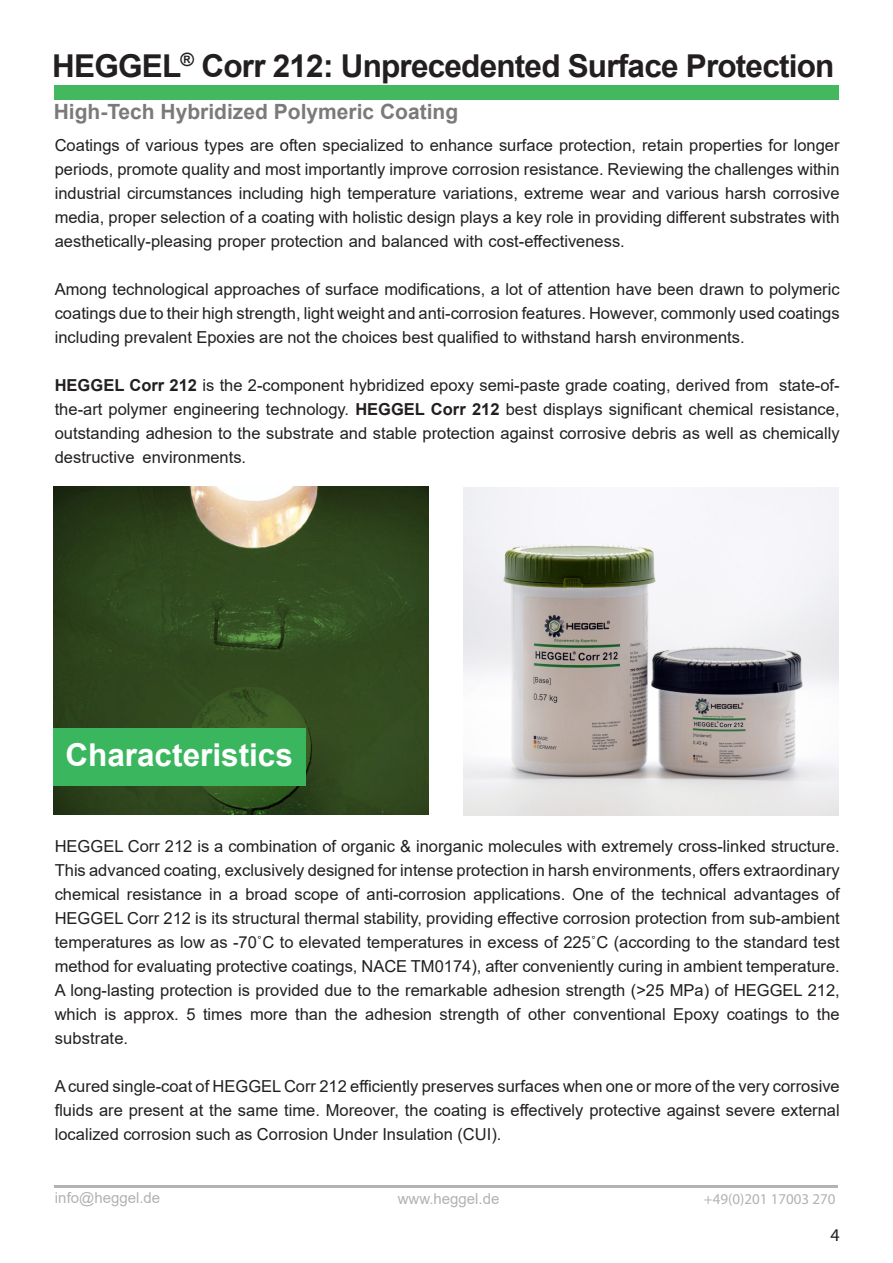
<style>
.page{position:relative;width:893px;height:1263px;background:#fff}
.page>*{position:absolute;margin:0;border:0;box-sizing:border-box;transform-origin:0 0}
.t1{font:700 31.5px "Arial";letter-spacing:-.025em;color:#231f20}
.t2{font:700 31.5px "Arial";color:#fff}
.t3{font:700 21px "Arial";color:#797a79}
.t4{font:700 18.3px "Arial";color:#231f20}
.t5{font:18px "Myriad Pro";color:#231f20}
.t6{font:16.5px/24px "Arial";color:#231f20;text-align:justify}
.t7{font:15px "Arial";color:#b3b2b2}
.t8{font:15px "Myriad Pro";color:#b3b2b2}
.s1{font-weight:700}
</style>
<div class="page">
<hr style="left:54px;top:1185px;width:784px;height:3px;background:#767171">
<img style="left:54px;top:487px;width:375px;height:327px">
<div style="left:54px;top:728px;width:252px;height:57px;background:#3ab65e"></div>
<img style="left:463px;top:488px;width:375px;height:327px">
<div style="left:54px;top:85px;width:785px;height:14px;background:#43b85e"></div>
<p class="t4" style="left:180px;top:47px;width:15px">®</p>
<h1 class="t1" style="left:52px;top:44px;width:131px">HEGGEL</h1>
<h1 class="t1" style="left:202px;top:44px;width:634px">Corr 212: Unprecedented Surface Protection</h1>
<p class="t3" style="left:54px;top:97px;width:406px">High-Tech Hybridized Polymeric Coating</p>
<p class="t6" style="left:55px;top:133px;width:786px">Coatings of various types are often specialized to enhance surface protection, retain properties for longer periods, promote quality and most importantly improve corrosion resistance. Reviewing the challenges within industrial circumstances including high temperature variations, extreme wear and various harsh corrosive media, proper selection of a coating with holistic design plays a key role in providing different substrates with aesthetically-pleasing proper protection and balanced with cost-effectiveness.</p>
<p class="t6" style="left:55px;top:277px;width:786px">Among technological approaches of surface modifications a, lot of attention have been drawn to polymeric coatings due to their high strength, light weight and anti-corrosion features. However, commonly used coatings including prevalent Epoxies are not the choices best qualified to withstand harsh environments.</p>
<p class="t6" style="left:55px;top:373px;width:715px"><span class="s1">HEGGEL Corr 212</span> is the 2-component hybridized epoxy semi-paste grade coating, derived from</p>
<p class="t6" style="left:143px;top:421px;width:699px;text-indent:-88px">outstanding adhesion to the substrate and stable protection against corrosive debris as well as chemically environments.</p>
<p class="t6" style="left:779px;top:373px;width:62px">state-of-</p>
<p class="t6" style="left:55px;top:397px;width:786px">the-art polymer engineering technology. <span class="s1">HEGGEL Corr 212</span> best displays significant chemical resistance,</p>
<p class="t6" style="left:55px;top:445px;width:81px">destructive</p>
<h1 class="t2" style="left:65px;top:733px;width:229px">Characteristics</h1>
<p class="t6" style="left:55px;top:834px;width:787px;text-align:right">HEGGEL Corr 212 is a combination of organic &amp; inorganic molecules with extremely cross-linked structure.<br>This advanced coating, exclusively designed for intense protection in harsh environments, offers extraordinary chemical resistance in a broad scope of anti-corrosion applications. One of the technical advantages of HEGGEL Corr 212 is its structural thermal stability, providing effective corrosion protection from sub-ambient temperatures as low as -70 C˚ to elevated temperatures in excess of 225 C˚ (according to the standard test method for evaluating protective coatings, NACE TM0174 ,) after conveniently curing in ambient temperature.<br>A long-lasting protection is provided due to the remarkable adhesion strength (&gt;25 MPa) of HEGGEL 212, the</p>
<p class="t6" style="left:507px;top:1002px;width:15px">of</p>
<p class="t6" style="left:55px;top:1002px;width:75px">which substrate.</p>
<p class="t6" style="left:55px;top:1074px;width:787px">Acured single-coat of HEGGEL Corr 212 efficiently preserves surfaces when one or more of the very corrosive fluids are present at the same time. Moreover, the coating is effectively protective against severe external localized corrosion such as Corrosion Under Insulation (CUI .(</p>
<p class="t6" style="left:104px;top:1002px;width:13px">is</p>
<p class="t6" style="left:203px;top:1002px;width:41px">times</p>
<p class="t6" style="left:295px;top:1002px;width:34px">than</p>
<p class="t6" style="left:335px;top:1002px;width:24px">the</p>
<p class="t6" style="left:365px;top:1002px;width:68px">adhesion</p>
<p class="t6" style="left:440px;top:1002px;width:61px">strength</p>
<p class="t6" style="left:528px;top:1002px;width:39px">other</p>
<p class="t6" style="left:573px;top:1002px;width:94px">conventional</p>
<p class="t6" style="left:673px;top:1002px;width:47px">Epoxy</p>
<p class="t6" style="left:727px;top:1002px;width:63px">coatings</p>
<p class="t6" style="left:124px;top:1002px;width:73px">approx 5.</p>
<p class="t6" style="left:796px;top:1002px;width:15px">to</p>
<p class="t6" style="left:250px;top:1002px;width:39px">more</p>
<p class="t7" style="left:55px;top:1187px;width:107px">info@heggel.de</p>
<p class="t7" style="left:398px;top:1188px;width:103px">www.heggel.de</p>
<p class="t8" style="left:704px;top:1190px;width:133px">+49 )0( 201 17003 270</p>
<p class="t5" style="left:831px;top:1224px;width:11px">4</p>
</div>
